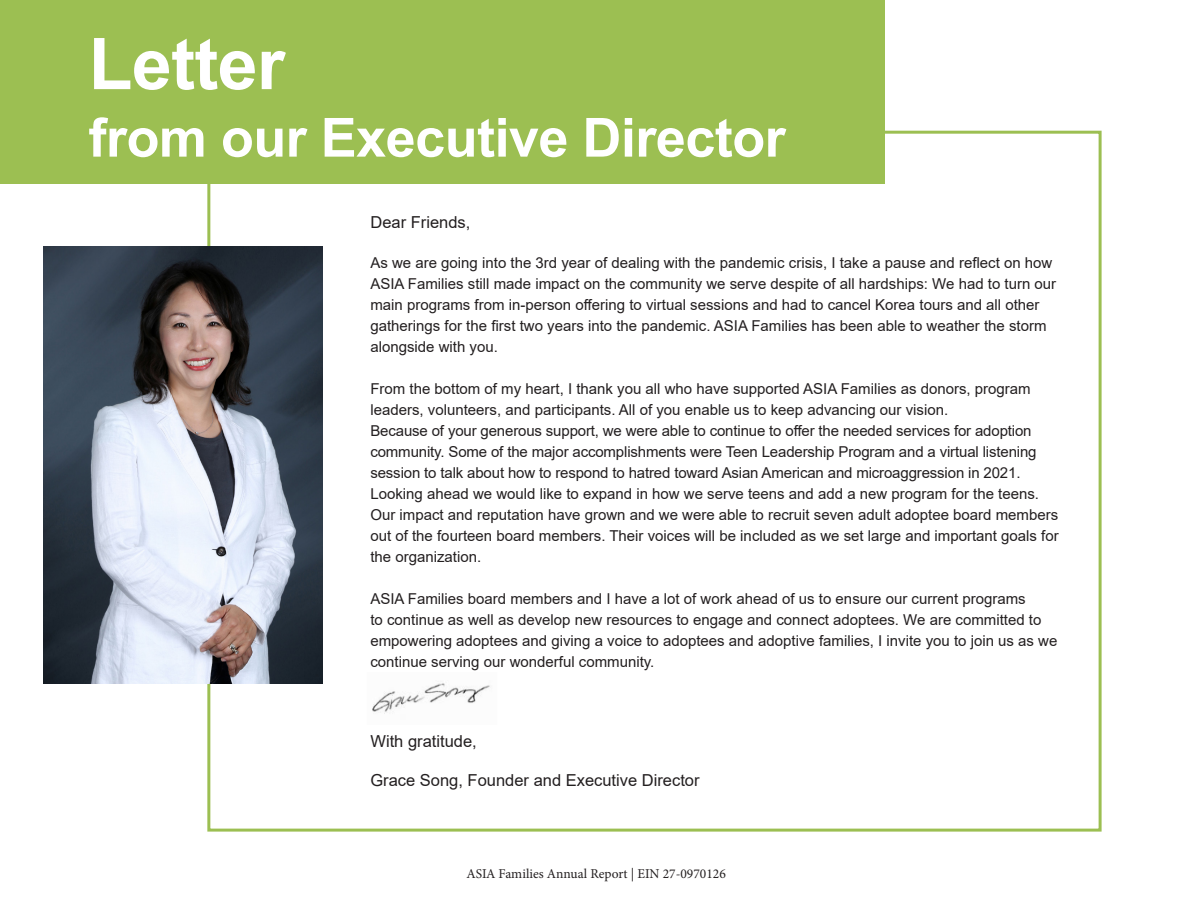
<style>
.page{position:relative;width:1188px;height:918px;background:#fff}
.page>*{position:absolute;margin:0;border:0;box-sizing:border-box;transform-origin:0 0}
.t1{font:700 72px "Arial";letter-spacing:-.01em;color:#fff}
.t2{font:700 54px "Arial";letter-spacing:-.01em;color:#fff}
.t3{font:16.5px "Arial";color:#231f20}
.t4{font:15px/21px "Arial";color:#231f20}
.t5{font:13.5px "Minion Pro";color:#231f20}
</style>
<div class="page">
<div style="left:0;top:0;width:885px;height:184px;background:#9cbf52"></div>
<img style="left:43px;top:246px;width:280px;height:438px">
<img style="left:372px;top:683px;width:118px;height:31px">
<p class="t1" style="left:89px;top:13px;width:198px">Letter</p>
<p class="t2" style="left:89px;top:100px;width:699px">from our Executive Director</p>
<p class="t3" style="left:370px;top:210px;width:101px">Dear Friends,</p>
<p class="t4" style="left:370px;top:253px;width:687px">As we are going into the 3rd year of dealing with the pandemic crisis, I take a pause and reflect on how ASIA Families still made impact on the community we serve despite of all hardships: We had to turn our main programs from in-person offering to virtual sessions and had to cancel Korea tours and all other gatherings for the first two years into the pandemic. ASIA Families has been able to weather the storm alongside with you.</p>
<p class="t4" style="left:370px;top:379px;width:662px">From the bottom of my heart, I thank you all who have supported ASIA Families as donors, program leaders, volunteers, and participants. All of you enable us to keep advancing our vision.</p>
<p class="t4" style="left:370px;top:421px;width:668px">Because of your generous support, we were able to continue to offer the needed services for adoption community. Some of the major accomplishments were Teen Leadership Program and a virtual listening session to talk about how to respond to hatred toward Asian American and microaggression in 2021.</p>
<p class="t4" style="left:370px;top:484px;width:690px">Looking ahead we would like to expand in how we serve teens and add a new program for the teens.<br>Our impact and reputation have grown and we were able to recruit seven adult adoptee board members out of the fourteen board members. Their voices will be included as we set large and important goals for the organization.</p>
<p class="t4" style="left:370px;top:589px;width:689px">ASIA Families board members and I have a lot of work ahead of us to ensure our current programs<br>to continue as well as develop new resources to engage and connect adoptees. We are committed to empowering adoptees and giving a voice to adoptees and adoptive families, I invite you to join us as we continue serving our wonderful community.</p>
<p class="t3" style="left:370px;top:729px;width:108px">With gratitude,</p>
<p class="t3" style="left:370px;top:769px;width:331px">Grace Song, Founder and Executive Director</p>
<p class="t5" style="left:467px;top:865px;width:261px">ASIA Families Annual Report | EIN 27-0970126</p>
</div>
